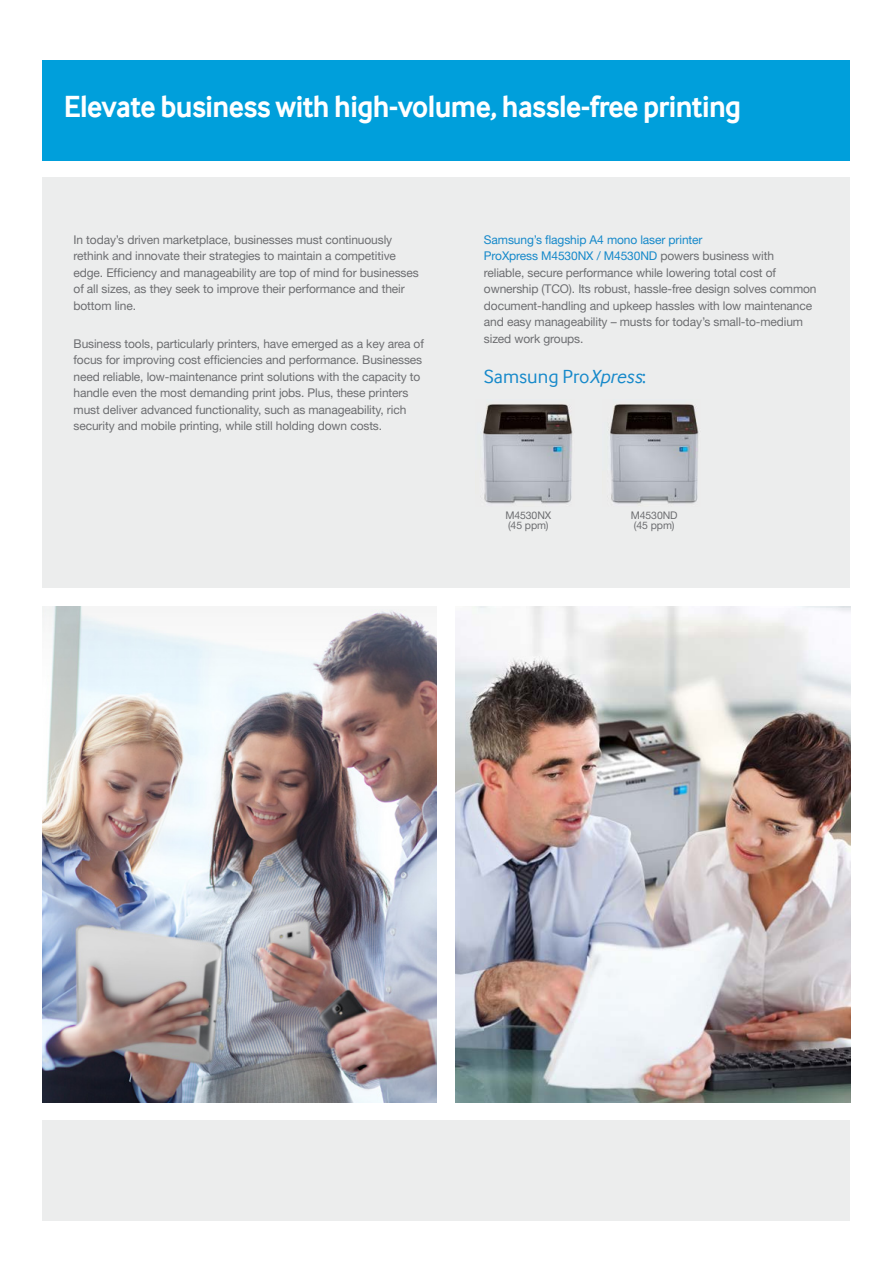
<style>
.page{position:relative;width:893px;height:1263px;background:#fff}
.page>*{position:absolute;margin:0;border:0;box-sizing:border-box;transform-origin:0 0}
.t1{font:700 31.5px "Samsung Inter Face";letter-spacing:-.02em;color:#fff;scale:.92 1}
.t2{font:19.5px "Samsung Inter Face";color:#1689ca}
.t3{font:12px/16.5px "Helvetica Neue";letter-spacing:-.01em;color:#6d6e71}
.t4{font:10.5px/9.9px "Helvetica Neue";letter-spacing:-.01em;color:#6d6e71}
.s1{color:#1689ca}
.s2{font-style:italic}
</style>
<div class="page">
<img style="left:455px;top:606px;width:395px;height:497px">
<img style="left:43px;top:606px;width:394px;height:497px">
<div style="left:43px;top:177px;width:807px;height:427px;background:#eceded"></div>
<div style="left:43px;top:1120px;width:807px;height:100px;background:#eceded"></div>
<div style="left:43px;top:60px;width:807px;height:100px;background:#009fdb"></div>
<div style="left:32px;top:589px;width:836px;height:17px;background:#fff"></div>
<img style="left:610px;top:404px;width:89px;height:100px">
<img style="left:483px;top:404px;width:90px;height:100px">
<h1 class="t1" style="left:64px;top:88px;width:738px">Elevate business with high-volume, hassle-free printing</h1>
<p class="t3" style="left:74px;top:231px;width:347px">In today’s driven marketplace, businesses must continuously rethink and innovate their strategies to maintain a competitive edge. Efficiency and manageability are top of mind for businesses of all sizes, as they seek to improve their performance and their bottom line.</p>
<p class="t3" style="left:74px;top:335px;width:352px">Business tools, particularly printers, have emerged as a key area of focus for improving cost efficiencies and performance. Businesses need reliable, low-maintenance print solutions with the capacity to handle even the most demanding print jobs. Plus, these printers must deliver advanced functionality, such as manageability, rich security and mobile printing, while still holding down costs.</p>
<p class="t3" style="left:484px;top:231px;width:334px"><span class="s1">Samsung’s flagship A4 mono laser printer<br>ProXpress M4530NX / M4530ND</span> powers business with reliable, secure performance while lowering total cost of ownership (TCO). Its robust, hassle-free design solves common document-handling and upkeep hassles with low maintenance and easy manageability – musts for today’s small-to-medium sized work groups.</p>
<h2 class="t2" style="left:484px;top:365px;width:163px">Samsung Pro<span class="s2">Xpress</span>:</h2>
<p class="t4" style="left:505px;top:510px;width:47px">M4530NX (45 ppm)</p>
<p class="t4" style="left:631px;top:510px;width:48px">M4530ND (45 ppm)</p>
</div>
